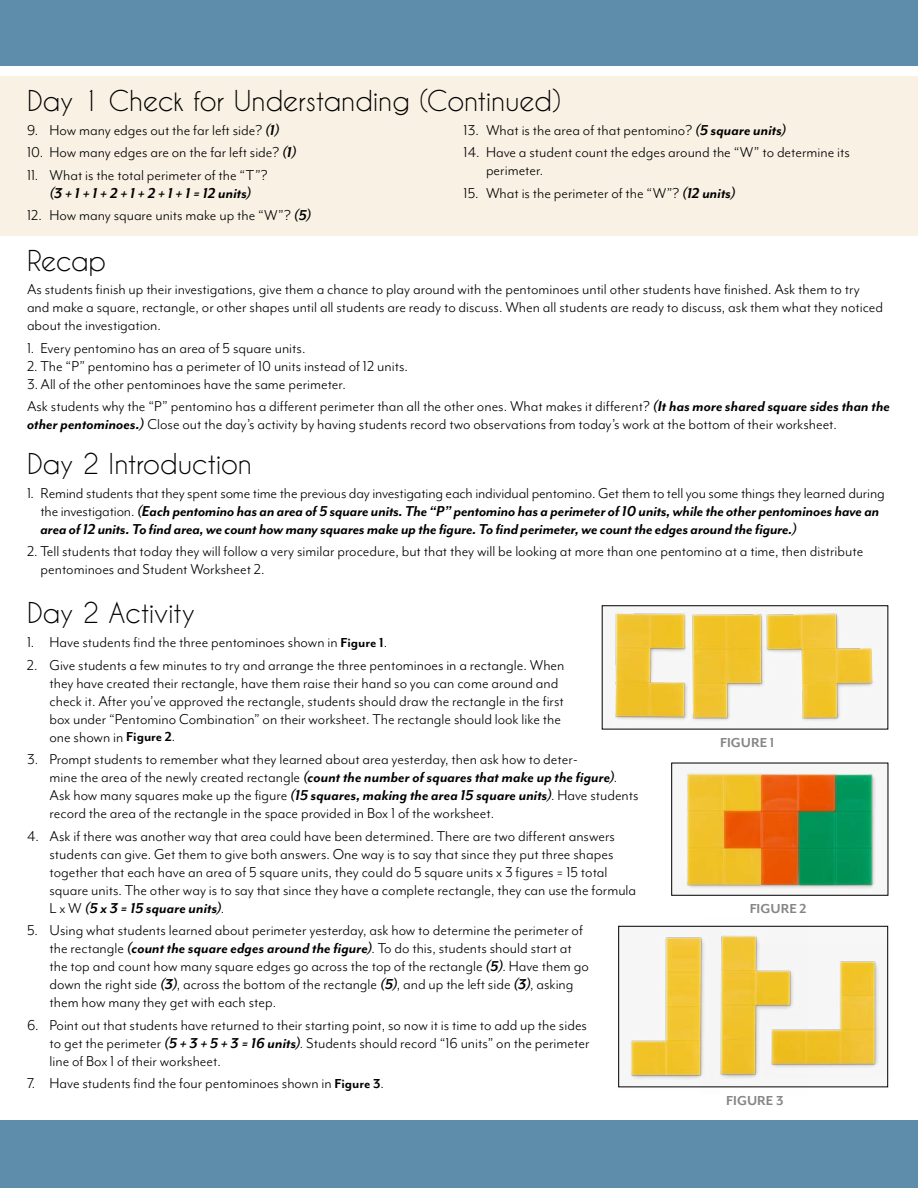
<style>
.page{position:relative;width:918px;height:1188px;background:#fff}
.page>*{position:absolute;margin:0;border:0;box-sizing:border-box;transform-origin:0 0}
.t1{font:27px "Caviar Dreams";letter-spacing:-.01em;color:#000}
.t2{font:16.5px/18px "Mr Eaves Mod OT";color:#000}
.t3{font:italic 700 16.5px/18px "Mr Eaves Mod OT";letter-spacing:-.01em;color:#000}
.t4{font:700 15px "Mr Eaves Mod OT";color:#868687}
.s1{font-weight:700;font-style:italic}
.s2{font-weight:400;font-style:normal}
.s3{font-weight:700;font-size:15px}
</style>
<div class="page">
<div style="left:0;top:76px;width:918px;height:159px;background:#f8f1e4"></div>
<div style="left:0;top:0;width:918px;height:66px;background:#5d8daa"></div>
<div style="left:0;top:1120px;width:918px;height:68px;background:#5d8daa"></div>
<div style="left:602px;top:606px;width:286px;height:123px;background:#f7f7f7"></div>
<img style="left:615px;top:613px;width:258px;height:108px">
<div style="left:602px;top:605px;width:286px;height:124px;border:1px solid #000"></div>
<img style="left:682px;top:773px;width:194px;height:116px">
<div style="left:671px;top:763px;width:217px;height:133px;border:1px solid #000"></div>
<div style="left:619px;top:926px;width:269px;height:161px;background:#f7f7f7"></div>
<img style="left:807px;top:944px;width:82px;height:133px">
<img style="left:618px;top:925px;width:84px;height:163px">
<img style="left:702px;top:925px;width:105px;height:163px">
<h1 class="t1" style="left:27px;top:84px;width:536px">Day 1 Check for Understanding (Continued)</h1>
<p class="t2" style="left:27px;top:121px;width:254px">9. How many edges out the far left side? <span class="s1">(1)</span></p>
<p class="t2" style="left:27px;top:144px;width:271px">10. How many edges are on the far left side? <span class="s1">(1)</span></p>
<p class="t2" style="left:27px;top:166px;width:242px">11. What is the total perimeter of the “T”?</p>
<p class="t3" style="left:50px;top:184px;width:204px">(3 + 1 + 1 + 2 + 1 + 2 + 1 + 1 = 12 units)</p>
<p class="t2" style="left:27px;top:207px;width:286px">12. How many square units make up the “W”? <span class="s1">(5)</span></p>
<h1 class="t1" style="left:27px;top:245px;width:81px">Recap</h1>
<p class="t2" style="left:464px;top:121px;width:325px">13. What is the area of that pentomino? <span class="s1">(5 square units)</span></p>
<p class="t2" style="left:486px;top:144px;width:365px;text-indent:-23px">14. Have a student count the edges around the “W” to determine its perimeter.</p>
<p class="t2" style="left:464px;top:184px;width:274px">15. What is the perimeter of the “W”? <span class="s1">(12 units)</span></p>
<p class="t2" style="left:27px;top:280px;width:858px">As students finish up their investigations, give them a chance to play around with the pentominoes until other students have finished. Ask them to try and make a square, rectangle, or other shapes until all students are ready to discuss. When all students are ready to discuss, ask them what they noticed about the investigation.</p>
<p class="t2" style="left:27px;top:339px;width:280px">1. Every pentomino has an area of 5 square units.</p>
<p class="t2" style="left:27px;top:357px;width:382px">2. The “P” pentomino has a perimeter of 10 units instead of 12 units.<br>3.All of the other pentominoes have the same perimeter.</p>
<p class="t2" style="left:27px;top:398px;width:865px">Ask students why the “P” pentomino has a different perimeter than all the other ones. What makes it different? <span class="s1">(It has more shared square sides than the other pentominoes.)</span> Close out the day’s activity by having students record two observations from today’s work at the bottom of their worksheet.</p>
<h1 class="t1" style="left:27px;top:447px;width:227px">Day 2 Introduction</h1>
<p class="t3" style="left:41px;top:484px;width:846px;text-indent:-13px"><span class="s2">1. Remind students that they spent some time the previous day investigating each individual pentomino. Get them to tell you some things they learned during the investigation.</span> (Each pentomino has an area of 5 square units. The “P” pentomino has a perimeter of 10 units, while the other pentominoes have an area of 12 units. To find area, we count how many squares make up the figure. To find perimeter, we count the edges around the figure.)</p>
<p class="t2" style="left:41px;top:543px;width:824px;text-indent:-13px">2. Tell students that today they will follow a very similar procedure, but that they will be looking at more than one pentomino at a time, then distribute pentominoes and Student Worksheet 2.</p>
<h1 class="t1" style="left:27px;top:596px;width:170px">Day 2 Activity</h1>
<p class="t2" style="left:27px;top:633px;width:362px">1. Have students find the three pentominoes shown in <span class="s3">Figure 1</span>.</p>
<p class="t2" style="left:50px;top:656px;width:517px;text-indent:-23px">2. Give students a few minutes to try and arrange the three pentominoes in a rectangle. When they have created their rectangle, have them raise their hand so you can come around and check it. After you’ve approved the rectangle, students should draw the rectangle in the first box under “Pentomino Combination” on their worksheet. The rectangle should look like the one shown in <span class="s3">Figure 2</span>.</p>
<p class="t2" style="left:50px;top:750px;width:591px;text-indent:-23px">3. Prompt students to remember what they learned about area yesterday, then ask how to deter-<br>mine the area of the newly created rectangle <span class="s1">(count the number of squares that make up the figure)</span>.<br>Ask how many squares make up the figure <span class="s1">(15 squares, making the area 15 square units)</span>. Have students record the area of the rectangle in the space provided in Box 1 of the worksheet.</p>
<p class="t2" style="left:50px;top:827px;width:588px;text-indent:-23px">4. Ask if there was another way that area could have been determined. There are two different answers students can give. Get them to give both answers. One way is to say that since they put three shapes together that each have an area of 5 square units, they could do 5 square units x 3 figures = 15 total square units. The other way is to say that since they have a complete rectangle, they can use the formula L x W <span class="s1">(5 x 3 = 15 square units)</span>.</p>
<p class="t2" style="left:50px;top:921px;width:541px;text-indent:-23px">5. Using what students learned about perimeter yesterday, ask how to determine the perimeter of the rectangle <span class="s1">(count the square edges around the figure)</span>. To do this, students should start at the top and count how many square edges go across the top of the rectangle <span class="s1">(5)</span>. Have them go down the right side <span class="s1">(3)</span>, across the bottom of the rectangle <span class="s1">(5)</span>, and up the left side <span class="s1">(3)</span>, asking them how many they get with each step.</p>
<p class="t2" style="left:50px;top:1016px;width:541px;text-indent:-23px">6. Point out that students have returned to their starting point, so now it is time to add up the sides to get the perimeter <span class="s1">(5 + 3 + 5 + 3 = 16 units)</span>. Students should record “16 units” on the perimeter line of Box 1 of their worksheet.</p>
<p class="t2" style="left:27px;top:1074px;width:359px">7. Have students find the four pentominoes shown in <span class="s3">Figure 3</span>.</p>
<p class="t4" style="left:720px;top:734px;width:56px">FIGURE 1</p>
<p class="t4" style="left:750px;top:900px;width:58px">FIGURE 2</p>
<p class="t4" style="left:726px;top:1093px;width:59px">FIGURE 3</p>
</div>
